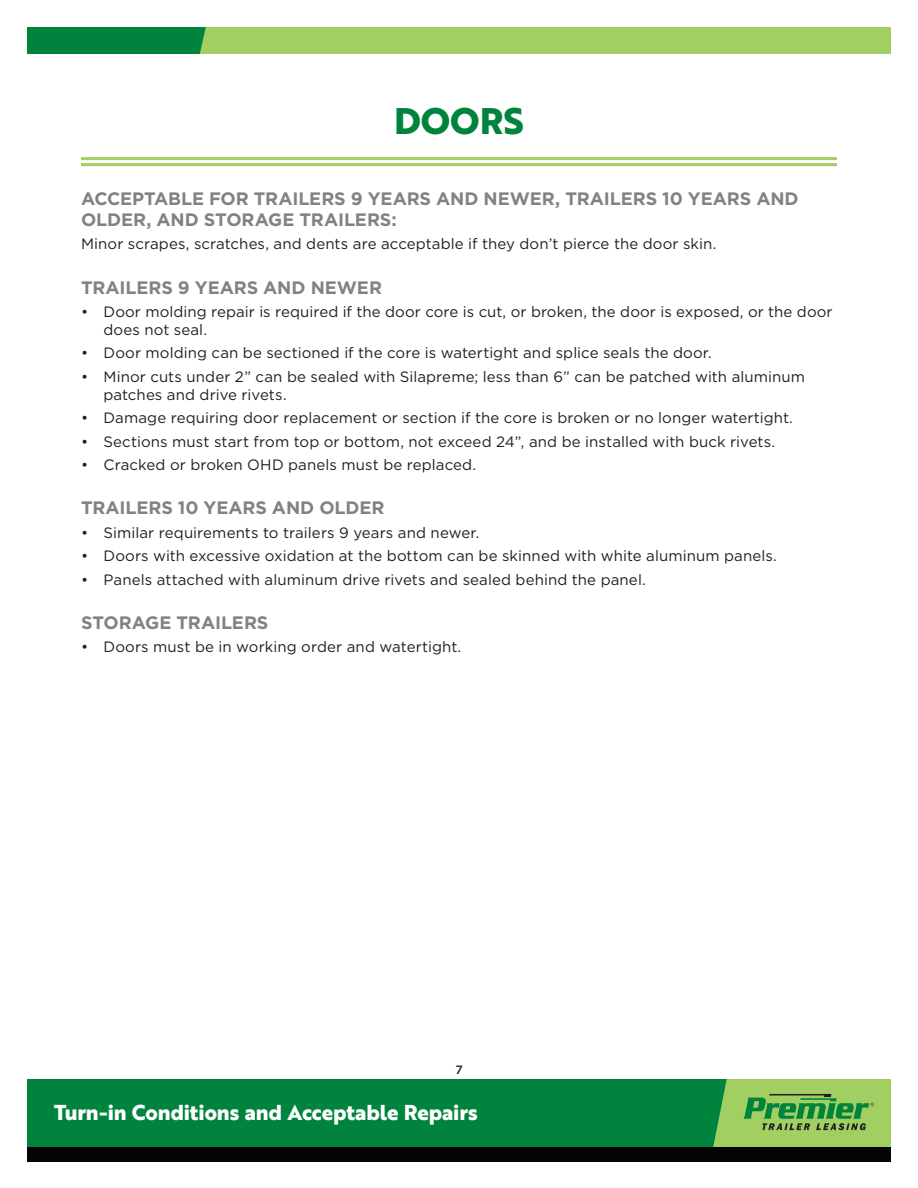
<style>
.page{position:relative;width:918px;height:1188px;background:#fff}
.page>*{position:absolute;margin:0;border:0;box-sizing:border-box;transform-origin:0 0}
.t1{font:700 36px "Brother 1816 Extra";letter-spacing:-.005em;color:#00843d}
.t2{font:700 21px "Brother 1816 Extra";color:#fff}
.t3{font:700 18px/21px "Gotham";letter-spacing:-.01em;color:#808285}
.t4{font:15px/18px "Gotham";letter-spacing:.005em;color:#231f20}
.t5{font:500 12px "Gotham";color:#231f20}
</style>
<div class="page">
<div style="left:27px;top:1079px;width:864px;height:68px;background:#00843d"></div>
<svg style="left:713px;top:1079px;width:178px;height:68px;background:#83bd59"></svg>
<div style="left:27px;top:1147px;width:864px;height:15px;background:#040503"></div>
<div style="left:27px;top:27px;width:864px;height:27px;background:#a1cf61"></div>
<hr style="left:81px;top:157px;width:756px;height:3px;background:#a1cf61">
<hr style="left:81px;top:163px;width:756px;height:3px;background:#a1cf61">
<div style="left:27px;top:27px;width:179px;height:27px;background:#00843d"></div>
<p class="t1" style="left:394px;top:93px;width:131px">DOORS</p>
<p class="t3" style="left:81px;top:188px;width:719px">ACCEPTABLE FOR TRAILERS 9 YEARS AND NEWER, TRAILERS 10 YEARS AND<br>OLDER, AND STORAGE TRAILERS:</p>
<p class="t4" style="left:81px;top:234px;width:637px">Minor scrapes, scratches, and dents are acceptable if they don’t pierce the door skin.</p>
<p class="t3" style="left:81px;top:277px;width:303px">TRAILERS 9 YEARS AND NEWER</p>
<p class="t4" style="left:104px;top:302px;width:731px;text-indent:-22px">• Door molding repair is required if the door core is cut, or broken, the door is exposed, or the door does not seal.</p>
<p class="t4" style="left:81px;top:344px;width:632px">• Door molding can be sectioned if the core is watertight and splice seals the door.</p>
<p class="t4" style="left:104px;top:367px;width:703px;text-indent:-22px">• Minor cuts under 2” can be sealed with Silapreme; less than 6” can be patched with aluminum patches and drive rivets.</p>
<p class="t4" style="left:81px;top:408px;width:713px">• Damage requiring door replacement or section if the core is broken or no longer watertight.</p>
<p class="t4" style="left:81px;top:432px;width:696px">• Sections must start from top or bottom, not exceed 24”, and be installed with buck rivets.</p>
<p class="t4" style="left:81px;top:455px;width:397px">• Cracked or broken OHD panels must be replaced.</p>
<p class="t3" style="left:81px;top:497px;width:305px">TRAILERS 10 YEARS AND OLDER</p>
<p class="t4" style="left:81px;top:523px;width:400px">• Similar requirements to trailers 9 years and newer.</p>
<p class="t4" style="left:81px;top:546px;width:697px">• Doors with excessive oxidation at the bottom can be skinned with white aluminum panels.</p>
<p class="t4" style="left:81px;top:570px;width:566px">• Panels attached with aluminum drive rivets and sealed behind the panel.</p>
<p class="t3" style="left:81px;top:612px;width:189px">STORAGE TRAILERS</p>
<p class="t4" style="left:81px;top:638px;width:382px">• Doors must be in working order and watertight.</p>
<p class="t5" style="left:455px;top:1062px;width:9px">7</p>
<h2 class="t2" style="left:54px;top:1096px;width:425px">Turn-in Conditions and Acceptable Repairs</h2>
</div>
